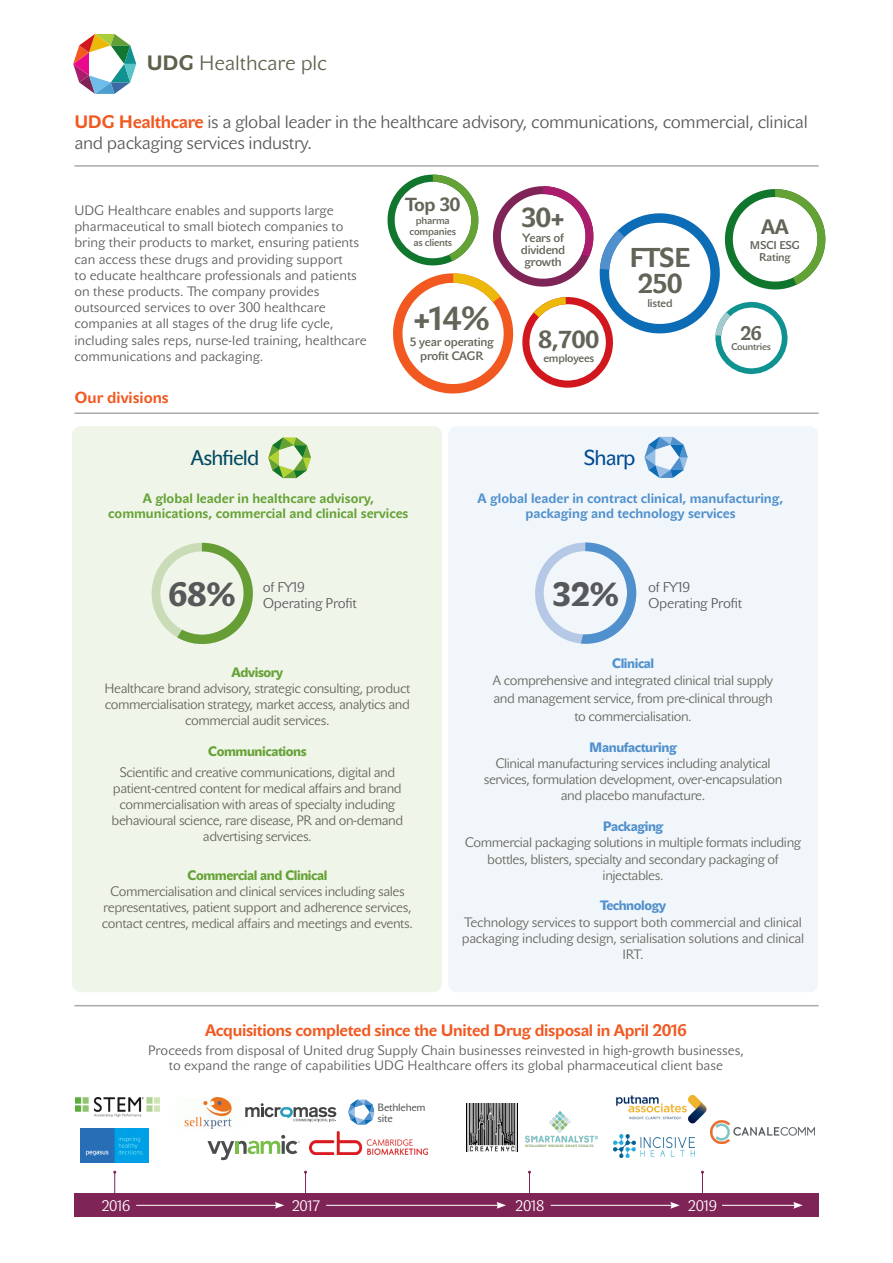
<style>
.page{position:relative;width:893px;height:1263px;background:#fff}
.page>*{position:absolute;margin:0;border:0;box-sizing:border-box;transform-origin:0 0}
.t1{font:33px "John Sans Heavy Pro";color:#57585a}
.t2{font:700 33px "John Sans Text Pro";color:#636358}
.t3{font:700 27px "John Sans Text Pro";letter-spacing:-.02em;color:#636358}
.t4{font:700 26.85px "John Sans Text Pro";color:#636358}
.t5{font:700 24.3px "John Sans Text Pro";color:#636358}
.t6{font:21.15px "John Sans Text Pro";letter-spacing:-.04em;color:#014a91}
.t7{font:21px "John Sans Text Pro";letter-spacing:-.04em;color:#004960}
.t8{font:700 20.7px "John Sans Text Pro";color:#636358}
.t9{font:20.55px "John Sans Lite Pro";letter-spacing:-.005em;color:#60614b}
.t10{font:700 19.35px "John Sans Text Pro";color:#636358}
.t11{font:700 18.75px "John Sans Text Pro";color:#636358}
.t12{font:17.85px/21.5px "John Sans Lite Pro";letter-spacing:-.02em;color:#57585a}
.t13{font:700 16.5px "John Sans Text Pro";letter-spacing:-.02em;color:#f15921}
.t14{font:700 15.75px "John Sans Text Pro";color:#f15921}
.t15{font:15px "John Sans Lite Pro";letter-spacing:-.02em;color:#fff}
.t16{font:13.95px "John Sans Lite Pro";letter-spacing:-.02em;color:#57585a}
.t17{font:13.5px/16.2px "John Sans Lite Pro";letter-spacing:-.03em;color:#636358;text-align:center}
.t18{font:13.5px/16.2px "John Sans Lite Pro";color:#57585a}
.t19{font:700 13.5px/15px "John Sans Text Pro";color:#65a235;text-align:center}
.t20{font:700 13.5px/15px "John Sans Text Pro";color:#5090cc;text-align:center}
.t21{font:13.5px "John Sans Heavy Pro";letter-spacing:-.03em;color:#65a235}
.t22{font:13.5px "John Sans Heavy Pro";letter-spacing:-.03em;color:#5090cc}
.t23{font:700 12px "John Sans Lite Pro";letter-spacing:-.02em;color:#636358}
.t24{font:700 11.1px "John Sans Lite Pro";letter-spacing:-.02em;color:#636358}
.t25{font:10.5px "John Sans Text Pro";letter-spacing:-.02em;color:#57585a}
.t26{font:700 10.05px "John Sans Lite Pro";letter-spacing:-.02em;color:#636358}
.t27{font:700 9.6px "John Sans Lite Pro";letter-spacing:-.02em;color:#636358}
.s1{font-family:"John Sans Text Pro";font-weight:700}
.s2{font-family:"John Sans Text Pro";font-weight:700;color:#f15921}
</style>
<div class="page">
<div style="left:448px;top:426px;width:370px;height:566px;background:#f1f6fb;border-radius:9px"></div>
<div style="left:72px;top:426px;width:370px;height:566px;background:#f0f5ea;border-radius:9px"></div>
<hr style="left:74px;top:165px;width:745px;height:2px;background:#a8a9ad">
<hr style="left:74px;top:412px;width:745px;height:2px;background:#a8a9ad">
<hr style="left:74px;top:1005px;width:745px;height:1px;background:#a8a9ad">
<svg style="left:268px;top:437px;width:43px;height:41px"></svg>
<svg style="left:645px;top:437px;width:43px;height:41px"></svg>
<svg style="left:152px;top:543px;width:101px;height:101px"></svg>
<svg style="left:535px;top:542px;width:101px;height:102px"></svg>
<img style="left:616px;top:1094px;width:91px;height:30px">
<img style="left:614px;top:1135px;width:80px;height:23px">
<img style="left:76px;top:1098px;width:84px;height:19px">
<img style="left:467px;top:1103px;width:50px;height:48px">
<img style="left:184px;top:1098px;width:48px;height:30px">
<svg style="left:207px;top:1135px;width:93px;height:25px"></svg>
<img style="left:309px;top:1132px;width:118px;height:22px">
<svg style="left:348px;top:1099px;width:26px;height:25px"></svg>
<div style="left:74px;top:1194px;width:745px;height:23px;background:#7e2457"></div>
<hr style="left:136px;top:1205px;width:141px;height:1px;background:#fff">
<svg style="left:275px;top:1202px;width:9px;height:7px"></svg>
<hr style="left:326px;top:1205px;width:173px;height:1px;background:#fff">
<svg style="left:496px;top:1202px;width:10px;height:7px"></svg>
<hr style="left:722px;top:1205px;width:74px;height:1px;background:#fff">
<svg style="left:793px;top:1202px;width:10px;height:7px"></svg>
<svg style="left:113px;top:1171px;width:3px;height:23px"></svg>
<svg style="left:528px;top:1171px;width:3px;height:23px"></svg>
<svg style="left:304px;top:1171px;width:3px;height:23px"></svg>
<svg style="left:701px;top:1171px;width:3px;height:23px"></svg>
<hr style="left:551px;top:1205px;width:122px;height:1px;background:#fff">
<svg style="left:670px;top:1202px;width:10px;height:7px"></svg>
<svg style="left:73px;top:34px;width:63px;height:60px"></svg>
<img style="left:710px;top:1121px;width:104px;height:23px">
<svg style="left:245px;top:1103px;width:91px;height:19px"></svg>
<img style="left:81px;top:1128px;width:68px;height:34px">
<img style="left:526px;top:1112px;width:72px;height:34px">
<svg style="left:387px;top:174px;width:439px;height:220px"></svg>
<p class="t9" style="left:147px;top:51px;width:182px"><span class="s1">UDG</span> Healthcare plc</p>
<p class="t12" style="left:74px;top:111px;width:735px"><span class="s2">UDG Healthcare</span> is a global leader in the healthcare advisory, communications, commercial, clinical and packaging services industry.</p>
<p class="t18" style="left:74px;top:203px;width:294px">UDG Healthcare enables and supports large pharmaceutical to small biotech companies to bring their products to market, ensuring patients can access these drugs and providing support<br>to educate healthcare professionals and patients on these products. The company provides outsourced services to over 300 healthcare companies at all stages of the drug life cycle, including sales reps, nurse-led training, healthcare communications and packaging.</p>
<p class="t14" style="left:74px;top:388px;width:96px">Our divisions</p>
<p class="t11" style="left:405px;top:193px;width:57px">Top 30</p>
<p class="t26" style="left:416px;top:215px;width:35px">pharma</p>
<p class="t26" style="left:409px;top:226px;width:48px">companies</p>
<p class="t26" style="left:413px;top:237px;width:40px">as clients</p>
<p class="t2" style="left:413px;top:299px;width:78px">+14%</p>
<p class="t23" style="left:410px;top:335px;width:86px">5 year operating</p>
<p class="t23" style="left:420px;top:349px;width:65px">profit CAGR</p>
<p class="t4" style="left:521px;top:201px;width:45px">30+</p>
<p class="t23" style="left:522px;top:230px;width:43px">Years of</p>
<p class="t23" style="left:521px;top:242px;width:46px">dividend</p>
<p class="t23" style="left:524px;top:254px;width:39px">growth</p>
<p class="t5" style="left:538px;top:325px;width:63px">8,700</p>
<p class="t24" style="left:543px;top:352px;width:52px">employees</p>
<p class="t3" style="left:629px;top:242px;width:63px">FTSE</p>
<p class="t3" style="left:637px;top:267px;width:47px">250</p>
<p class="t24" style="left:647px;top:297px;width:27px">listed</p>
<p class="t7" style="left:191px;top:445px;width:70px">Ashfield</p>
<p class="t6" style="left:583px;top:445px;width:54px">Sharp</p>
<p class="t8" style="left:761px;top:214px;width:29px">AA</p>
<p class="t24" style="left:750px;top:239px;width:52px">MSCI ESG</p>
<p class="t24" style="left:759px;top:251px;width:33px">Rating</p>
<p class="t10" style="left:740px;top:322px;width:23px">26</p>
<p class="t27" style="left:731px;top:341px;width:41px">Countries</p>
<p class="t19" style="left:108px;top:491px;width:302px">A global leader in healthcare advisory, communications, commercial and clinical services</p>
<p class="t20" style="left:478px;top:491px;width:307px">A global leader in contract clinical, manufacturing, packaging and technology services</p>
<p class="t1" style="left:168px;top:575px;width:69px">68%</p>
<p class="t16" style="left:263px;top:579px;width:44px">of FY19</p>
<p class="t16" style="left:263px;top:595px;width:96px">Operating Profit</p>
<p class="t1" style="left:552px;top:575px;width:69px">32%</p>
<p class="t16" style="left:648px;top:579px;width:44px">of FY19</p>
<p class="t16" style="left:648px;top:595px;width:96px">Operating Profit</p>
<p class="t21" style="left:232px;top:664px;width:53px">Advisory</p>
<p class="t17" style="left:104px;top:680px;width:307px">Healthcare brand advisory, strategic consulting, product</p>
<p class="t17" style="left:105px;top:697px;width:307px">commercialisation strategy, market access, analytics and</p>
<p class="t17" style="left:185px;top:713px;width:146px">commercial audit services.</p>
<p class="t21" style="left:208px;top:743px;width:100px">Communications</p>
<p class="t17" style="left:112px;top:764px;width:293px">Scientific and creative communications, digital and patient-centred content for medical affairs and brand commercialisation with areas of specialty including behavioural science, rare disease, PR and on-demand advertising services.</p>
<p class="t21" style="left:187px;top:867px;width:142px">Commercial and Clinical</p>
<p class="t17" style="left:110px;top:883px;width:296px">Commercialisation and clinical services including sales</p>
<p class="t17" style="left:103px;top:900px;width:310px">representatives, patient support and adherence services,</p>
<p class="t17" style="left:102px;top:916px;width:312px">contact centres, medical affairs and meetings and events.</p>
<p class="t22" style="left:612px;top:655px;width:44px">Clinical</p>
<p class="t17" style="left:493px;top:673px;width:282px">A comprehensive and integrated clinical trial supply</p>
<p class="t17" style="left:493px;top:691px;width:281px">and management service, from pre-clinical through</p>
<p class="t17" style="left:574px;top:708px;width:119px">to commercialisation.</p>
<p class="t22" style="left:589px;top:739px;width:89px">Manufacturing</p>
<p class="t17" style="left:495px;top:755px;width:277px">Clinical manufacturing services including analytical</p>
<p class="t17" style="left:484px;top:772px;width:300px">services, formulation development, over-encapsulation</p>
<p class="t17" style="left:561px;top:788px;width:146px">and placebo manufacture.</p>
<p class="t22" style="left:603px;top:818px;width:62px">Packaging</p>
<p class="t17" style="left:465px;top:835px;width:338px">Commercial packaging solutions in multiple formats including</p>
<p class="t17" style="left:487px;top:851px;width:293px">bottles, blisters, specialty and secondary packaging of injectables.</p>
<p class="t22" style="left:600px;top:898px;width:68px">Technology</p>
<p class="t17" style="left:464px;top:914px;width:339px">Technology services to support both commercial and clinical</p>
<p class="t17" style="left:462px;top:930px;width:344px">packaging including design, serialisation solutions and clinical<br>IRT.</p>
<p class="t13" style="left:205px;top:1020px;width:483px">Acquisitions completed since the United Drug disposal in April 2016</p>
<p class="t18" style="left:148px;top:1043px;width:597px;line-height:15px;text-align:center">Proceeds from disposal of United drug Supply Chain businesses reinvested in high-growth businesses, to expand the range of capabilities UDG Healthcare offers its global pharmaceutical client base</p>
<p class="t25" style="left:377px;top:1101px;width:50px">Bethlehem</p>
<p class="t25" style="left:377px;top:1112px;width:17px">site</p>
<p class="t15" style="left:101px;top:1196px;width:31px">2016</p>
<p class="t15" style="left:292px;top:1196px;width:30px">2017</p>
<p class="t15" style="left:515px;top:1196px;width:31px">2018</p>
<p class="t15" style="left:688px;top:1196px;width:31px">2019</p>
</div>
